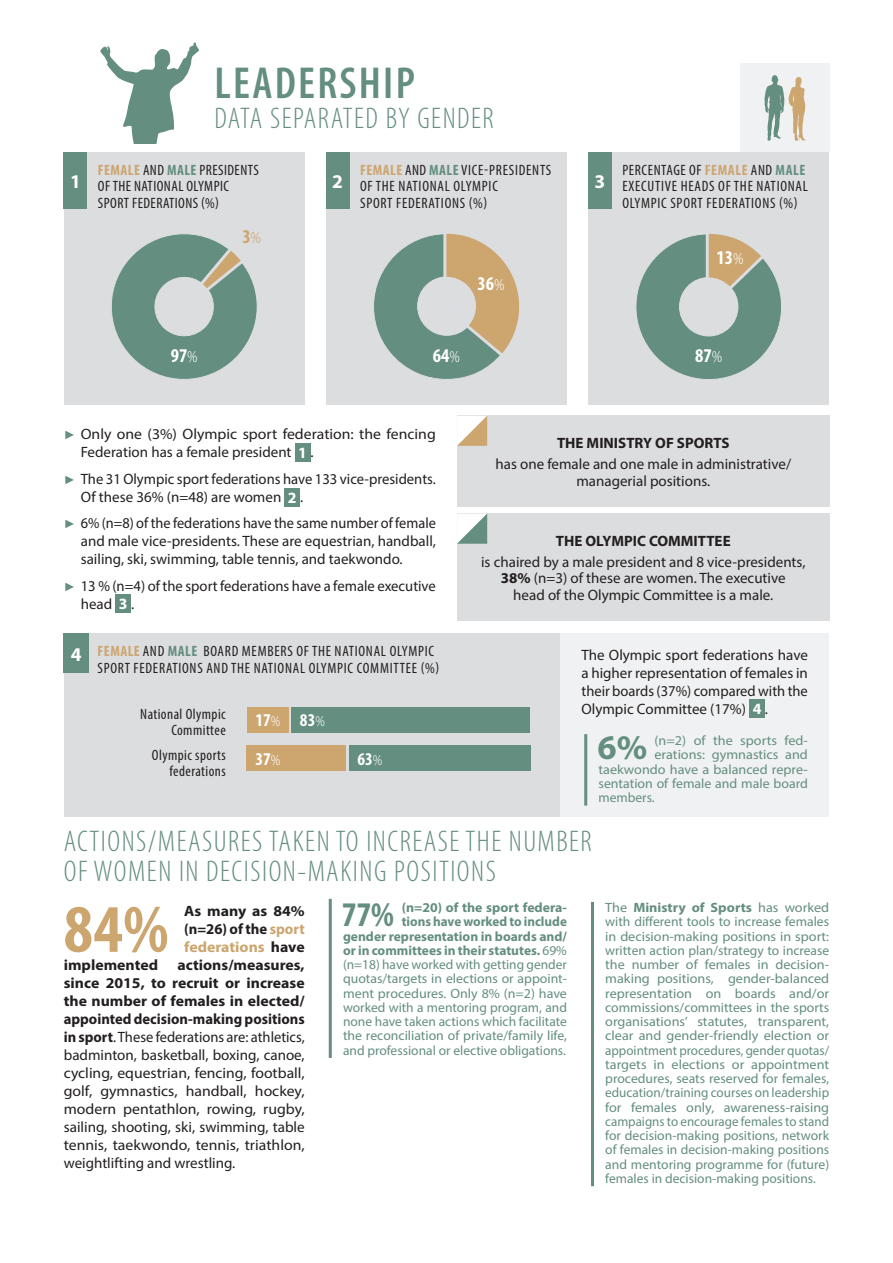
<style>
.page{position:relative;width:893px;height:1263px;background:#fff}
.page>*{position:absolute;margin:0;border:0;box-sizing:border-box;transform-origin:0 0}
.t1{font:700 condensed 68.4px "Myriad Pro";color:#cca56f}
.t2{font:600 condensed 45px "Myriad Pro";letter-spacing:.05em;color:#648e7f}
.t3{font:700 condensed 34.65px "Myriad Pro";color:#648e7f}
.t4{font:700 34.65px "Myriad Pro";color:#648e7f}
.t5{font:300 condensed 30px/30px "Myriad Pro";letter-spacing:.05em;color:#648e7f}
.t6{font:700 condensed 19.5px "Myriad Pro";color:#fff}
.t7{font:700 19.5px "Myriad Pro";color:#fff}
.t8{font:700 condensed 19.5px "Myriad Pro";color:#cca56f}
.t9{font:700 condensed 18px/38.7px "Myriad Pro";color:#fff}
.t10{font:15px/18px "Myriad Pro";color:#231f20}
.t11{font:condensed 15px/16.5px "Myriad Pro";letter-spacing:.05em;color:#231f20}
.t12{font:15px/18px "Myriad Pro";color:#231f20;text-align:justify;scale:.96 1}
.t13{font:condensed 15px/16.5px "Myriad Pro";letter-spacing:.03em;color:#231f20;text-align:right}
.t14{font:15px/18px "Myriad Pro";color:#231f20;scale:1.05 1}
.t15{font:700 15px/18px "Myriad Pro";color:#231f20;text-align:justify;scale:1.05 1}
.t16{font:700 15px "Myriad Pro";color:#231f20}
.t17{font:13.5px/14.2px "Myriad Pro";color:#648e7f;text-align:justify;scale:1.05 1}
.t18{font:13.5px/14.2px "Myriad Pro";color:#648e7f;text-align:right}
.s1{font-weight:700;color:#cca56f}
.s2{font-weight:700;color:#648e7f}
.s3{font-weight:300;font-size:16.5px}
.s4{font-family:"Arial";font-size:12px;color:#648e7f}
.s5{font-weight:700;font-size:15.75px;color:#fff}
.s6{font-weight:300;font-size:15px}
.s7{font-weight:700}
.s8{color:#cca56f}
</style>
<div class="page">
<div style="left:64px;top:152px;width:241px;height:252px;background:#dcdddf"></div>
<div style="left:326px;top:152px;width:241px;height:252px;background:#dcdddf"></div>
<div style="left:588px;top:152px;width:241px;height:252px;background:#dcdddf"></div>
<div style="left:740px;top:64px;width:89px;height:88px;background:#f0f1f2"></div>
<div style="left:64px;top:152px;width:23px;height:57px;background:#648e7f"></div>
<div style="left:326px;top:152px;width:23px;height:57px;background:#648e7f"></div>
<div style="left:588px;top:152px;width:24px;height:57px;background:#648e7f"></div>
<svg style="left:111px;top:234px;width:146px;height:145px"></svg>
<svg style="left:374px;top:233px;width:146px;height:146px"></svg>
<div style="left:295px;top:443px;width:15px;height:19px;background:#648e7f"></div>
<div style="left:284px;top:488px;width:16px;height:18px;background:#648e7f"></div>
<div style="left:115px;top:594px;width:16px;height:18px;background:#648e7f"></div>
<div style="left:64px;top:634px;width:496px;height:183px;background:#dcdddf"></div>
<svg style="left:100px;top:42px;width:99px;height:102px"></svg>
<div style="left:64px;top:634px;width:25px;height:39px;background:#648e7f"></div>
<div style="left:247px;top:707px;width:41px;height:25px;background:#cca56f"></div>
<div style="left:291px;top:707px;width:239px;height:25px;background:#648e7f"></div>
<div style="left:247px;top:745px;width:99px;height:26px;background:#cca56f"></div>
<div style="left:349px;top:745px;width:181px;height:26px;background:#648e7f"></div>
<hr style="left:329px;top:899px;width:3px;height:159px;background:#648e7f">
<hr style="left:591px;top:902px;width:3px;height:284px;background:#648e7f">
<div style="left:560px;top:634px;width:269px;height:183px;background:#f0f1f2"></div>
<hr style="left:584px;top:734px;width:3px;height:72px;background:#648e7f">
<div style="left:749px;top:699px;width:16px;height:19px;background:#648e7f"></div>
<svg style="left:636px;top:234px;width:145px;height:145px"></svg>
<div style="left:457px;top:416px;width:372px;height:91px;background:#dcdddf"></div>
<div style="left:457px;top:514px;width:372px;height:107px;background:#dcdddf"></div>
<svg style="left:457px;top:416px;width:30px;height:30px"></svg>
<svg style="left:457px;top:514px;width:30px;height:30px"></svg>
<svg style="left:764px;top:75px;width:42px;height:66px"></svg>
<h2 class="t2" style="left:215px;top:55px;width:202px">LEADERSHIP</h2>
<h3 class="t5" style="left:215px;top:102px;width:281px">DATA SEPARATED BY GENDER</h3>
<p class="t13" style="left:98px;top:161px;width:162px;text-align:left"><span class="s1">FEMALE</span> AND <span class="s2">MALE</span> PRESIDENTS<br>OF THE NATIONAL OLYMPIC<br>SPORT FEDERATIONS (%)</p>
<p class="t11" style="left:360px;top:161px;width:193px"><span class="s1">FEMALE</span> AND <span class="s2">MALE</span> VICE-PRESIDENTS<br>OF THE NATIONAL OLYMPIC<br>SPORT FEDERATIONS (%)</p>
<p class="t11" style="left:622px;top:161px;width:187px">PERCENTAGE OF <span class="s1">FEMALE</span> AND <span class="s2">MALE<br></span>EXECUTIVE HEADS OF THE NATIONAL<br>OLYMPIC SPORT FEDERATIONS (%)</p>
<h3 class="t7" style="left:70px;top:168px;width:12px">1</h3>
<h3 class="t7" style="left:332px;top:168px;width:12px">2</h3>
<h3 class="t7" style="left:594px;top:168px;width:12px">3</h3>
<h3 class="t8" style="left:242px;top:224px;width:20px">3<span class="s3">%</span></h3>
<h3 class="t6" style="left:478px;top:271px;width:29px">36<span class="s3">%</span></h3>
<h3 class="t6" style="left:716px;top:246px;width:29px">13<span class="s3">%</span></h3>
<h3 class="t6" style="left:171px;top:344px;width:29px">97<span class="s3">%</span></h3>
<h3 class="t6" style="left:433px;top:344px;width:29px">64<span class="s3">%</span></h3>
<h3 class="t6" style="left:695px;top:344px;width:29px">87<span class="s3">%</span></h3>
<p class="t14" style="left:81px;top:425px;width:340px;text-indent:-17px"><span class="s4">►</span> Only one (3%) Olympic sport federation: the fencing<br>Federation has a female president <span class="s5">1</span> .</p>
<p class="t10" style="left:81px;top:469px;width:357px;text-indent:-17px"><span class="s4">►</span> The 31 Olympic sport federations have 133 vice-presidents.<br>Of these 36% (n=48) are women <span class="s5">2</span> .</p>
<p class="t12" style="left:81px;top:514px;width:371px;text-indent:-17px"><span class="s4">►</span> 6% (n=8) of the federations have the same number of female and male vice-presidents. These are equestrian, handball, sailing, ski, swimming, table tennis, and taekwondo.</p>
<p class="t10" style="left:81px;top:576px;width:357px;text-indent:-17px"><span class="s4">►</span> 13 % (n=4) of the sport federations have a female executive head <span class="s5">3</span> .</p>
<p class="t11" style="left:98px;top:643px;width:343px"><span class="s1">FEMALE</span> AND <span class="s2">MALE</span> BOARD MEMBERS OF THE NATIONAL OLYMPIC<br>SPORT FEDERATIONS AND THE NATIONAL OLYMPIC COMMITTEE (%)</p>
<h3 class="t7" style="left:71px;top:641px;width:12px">4</h3>
<p class="t13" style="left:140px;top:705px;width:87px">National Olympic<br>Committee</p>
<p class="t13" style="left:152px;top:746px;width:75px">Olympic sports federations</p>
<p class="t9" style="left:255px;top:700px;width:71px">17<span class="s6">%</span> 83<span class="s6">%<br></span>37<span class="s6">%</span></p>
<p class="t9" style="left:357px;top:739px;width:26px">63<span class="s6">%</span></p>
<p class="t16" style="left:557px;top:433px;width:174px">THE MINISTRY OF SPORTS</p>
<p class="t10" style="left:495px;top:455px;width:297px;line-height:16.5px;text-align:center">has one female and one male in administrative/ managerial positions.</p>
<p class="t16" style="left:556px;top:531px;width:176px">THE OLYMPIC COMMITTEE</p>
<p class="t10" style="left:481px;top:553px;width:326px;line-height:16.5px;text-align:center">is chaired by a male president and 8 vice-presidents,<br><span class="s7">38%</span> (n=3) of these are women. The executive<br>head of the Olympic Committee is a male.</p>
<p class="t10" style="left:581px;top:646px;width:228px;text-align:justify">The Olympic sport federations have a higher representation of females in their boards (37%) compared with the Olympic Committee (17%) <span class="s5">4</span> .</p>
<h3 class="t4" style="left:597px;top:725px;width:51px">6%</h3>
<p class="t17" style="left:654px;top:733px;width:148px">(n=2) of the sports fed-</p>
<p class="t17" style="left:654px;top:748px;width:148px">erations: gymnastics and</p>
<p class="t17" style="left:598px;top:762px;width:201px">taekwondo have a balanced repre-</p>
<p class="t18" style="left:598px;top:776px;width:211px">sentation of female and male board</p>
<p class="t18" style="left:598px;top:790px;width:58px">members.</p>
<h3 class="t5" style="left:64px;top:826px;width:529px">ACTIONS/MEASURES TAKEN TO INCREASE THE NUMBER<br>OF WOMEN IN DECISION-MAKING POSITIONS</h3>
<h1 class="t1" style="left:64px;top:886px;width:106px">84%</h1>
<p class="t15" style="left:184px;top:901px;width:116px">As many as 84% (n=26) of the <span class="s8">sport federations</span> have</p>
<p class="t15" style="left:64px;top:955px;width:91px">implemented</p>
<p class="t18" style="left:343px;top:900px;width:225px"><span class="s7">(n=20) of the sport federa-<br>tions have worked to include<br>gender representation in boards and/ or in committees in their statutes.</span> 69% (n=18) have worked with getting gender quotas/targets in elections or appoint&shy;ment procedures. Only 8% (n=2) have worked with a mentoring program, and none have taken actions which facilitate the reconciliation of private/family life, and professional or elective obligations.</p>
<p class="t17" style="left:605px;top:900px;width:215px">The <span class="s7">Ministry of Sports</span> has worked with different tools to increase females in decision-making positions in sport: written action plan/strategy to increase the number of females in decision&shy;making positions, gender-balanced representation on boards and/or commissions/committees in the sports organisations’ statutes, transparent, clear and gender-friendly election or appointment procedures, gender quotas/ targets in elections or appointment procedures, seats reserved for females, education/training courses on leadership for females only, awareness-raising campaigns to encourage females to stand for decision-making positions, network of females in decision-making positions and mentoring programme for (future) females in decision-making positions.</p>
<h3 class="t3" style="left:342px;top:893px;width:54px">77%</h3>
<p class="t10" style="left:64px;top:955px;width:242px;text-align:justify;text-indent:114px"><span class="s7">actions/measures, since 2015, to recruit or increase the number of females in elected/ appointed decision-making positions in sport</span>. These federations are: athletics, badminton, basketball, boxing, canoe, cycling, equestrian, fencing, football, golf, gymnastics, handball, hockey, modern pentathlon, rowing, rugby, sailing, shooting, ski, swimming, table tennis, taekwondo, tennis, triathlon, weightlifting and wrestling.</p>
</div>
